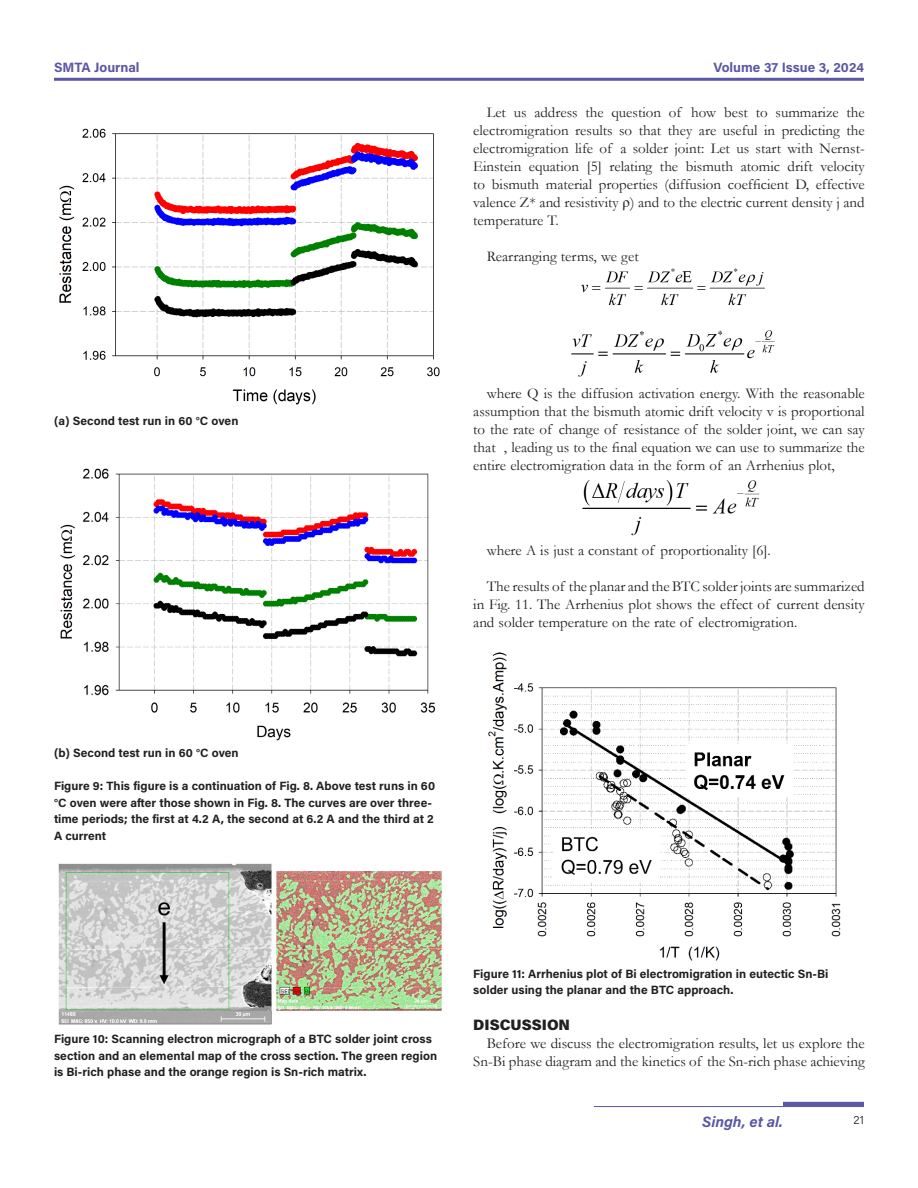
<style>
.page{position:relative;width:918px;height:1188px;background:#fff}
.page>*{position:absolute;margin:0;border:0;box-sizing:border-box;transform-origin:0 0}
.Body{font:15px/18px "Garamond";color:#231f20;text-align:justify}
.t1{font:italic 700 15px "Acumin Pro";color:#5a57a5}
.Article_Heading{font:900 15px "Acumin Pro";color:#231f20}
.t2{font:700 13.5px "Acumin Pro";color:#5a57a5}
.Figure{font:700 12px/16.5px "Acumin Pro";color:#231f20}
.t3{font:300 12px "Acumin Pro";color:#231f20}
.s1{font-family:"Times New Roman"}
</style>
<div class="page">
<hr style="left:54px;top:78px;width:810px;height:3px;background:#5a57a5">
<hr style="left:594px;top:1106px;width:270px;height:1px;background:#5a57a5">
<hr style="left:783px;top:1102px;width:81px;height:4px;background:#5a57a5">
<img style="left:59px;top:128px;width:381px;height:277px">
<img style="left:60px;top:468px;width:376px;height:273px">
<img style="left:58px;top:863px;width:384px;height:162px">
<img style="left:571px;top:268px;width:204px;height:109px">
<img style="left:582px;top:480px;width:178px;height:56px">
<img style="left:488px;top:652px;width:353px;height:309px">
<p class="t2" style="left:54px;top:58px;width:87px">SMTA Journal</p>
<p class="t2" style="left:714px;top:58px;width:152px">Volume 37 Issue 3, 2024</p>
<p class="Body" style="left:473px;top:103px;width:393px;text-indent:14px">Let us address the question of how best to summarize the electromigration results so that they are useful in predicting the electromigration life of a solder joint: Let us start with Nernst-Einstein equation [5] relating the bismuth atomic drift velocity to bismuth material properties (diffusion coefficient D, effective valence Z* and resistivity <span class="s1">ρ</span>) and to the electric current density j and temperature T.</p>
<p class="Body" style="left:487px;top:247px;width:154px">Rearranging terms, we get</p>
<p class="Figure" style="left:54px;top:412px;width:186px">(a) Second test run in 60 °C oven</p>
<p class="Body" style="left:473px;top:384px;width:393px;text-indent:14px">where Q is the diffusion activation energy. With the reasonable assumption that the bismuth atomic drift velocity v is proportional to the rate of change of resistance of the solder joint, we can say that , leading us to the final equation we can use to summarize the entire electromigration data in the form of an Arrhenius plot,</p>
<p class="Body" style="left:487px;top:541px;width:285px">where A is just a constant of proportionality [6].</p>
<p class="Body" style="left:473px;top:577px;width:393px;text-indent:14px">The results of the planar and the BTC solder joints are summarized in Fig. 11. The Arrhenius plot shows the effect of current density and solder temperature on the rate of electromigration.</p>
<p class="Figure" style="left:54px;top:744px;width:186px">(b) Second test run in 60 °C oven</p>
<p class="Figure" style="left:54px;top:777px;width:383px">Figure 9: This figure is a continuation of Fig. 8. Above test runs in 60 °C oven were after those shown in Fig. 8. The curves are over three&shy;time periods; the first at 4.2 A, the second at 6.2 A and the third at 2<br>A current</p>
<p class="Figure" style="left:54px;top:1030px;width:385px">Figure 10: Scanning electron micrograph of a BTC solder joint cross section and an elemental map of the cross section. The green region is Bi-rich phase and the orange region is Sn-rich matrix.</p>
<p class="Figure" style="left:473px;top:965px;width:357px">Figure 11: Arrhenius plot of Bi electromigration in eutectic Sn-Bi solder using the planar and the BTC approach.</p>
<p class="Article_Heading" style="left:473px;top:1014px;width:98px">DISCUSSION</p>
<p class="Body" style="left:473px;top:1034px;width:393px;text-align:right">Before we discuss the electromigration results, let us explore the<br>Sn-Bi phase diagram and the kinetics of the Sn-rich phase achieving</p>
<p class="t1" style="left:702px;top:1111px;width:82px">Singh, et al.</p>
<p class="t3" style="left:853px;top:1112px;width:12px">21</p>
</div>
